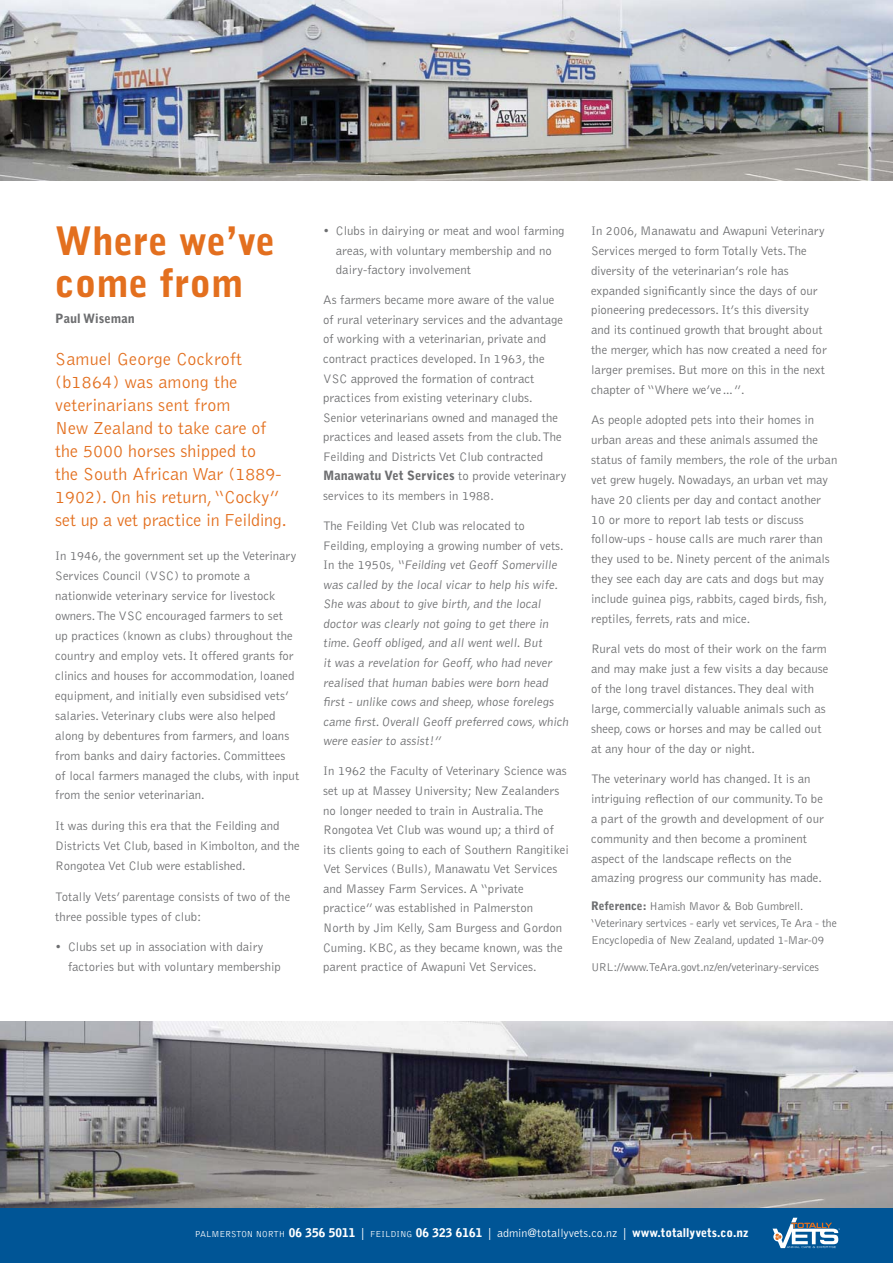
<style>
.page{position:relative;width:893px;height:1263px;background:#fff}
.page>*{position:absolute;margin:0;border:0;box-sizing:border-box;transform-origin:0 0}
.t1{font:900 39px/42.5px "Bell Gothic";color:#e36f1e}
.t2{font:300 18px/23px "Bell Gothic";color:#e36f1e}
.t3{font:300 12.75px/19.5px "Bell Gothic";color:#6d6e70}
.t4{font:900 12.75px "Bell Gothic";color:#6d6e70}
.t5{font:900 12px "Bell Gothic";color:#fff}
.t6{font:300 11.7px/16.8px "Bell Gothic";letter-spacing:-.01em;color:#6d6e70}
.s1{font-weight:900}
.s2{font-weight:300;font-size:9px}
.s3{font-weight:300}
</style>
<div class="page">
<div style="left:0;top:1208px;width:893px;height:55px;background:#005596"></div>
<svg style="left:773px;top:1218px;width:67px;height:30px"></svg>
<img style="left:0;top:0;width:893px;height:181px">
<img style="left:0;top:1021px;width:893px;height:187px">
<h1 class="t1" style="left:55px;top:222px;width:222px">Where we’ve come from</h1>
<p class="t4" style="left:55px;top:314px;width:81px">Paul Wiseman</p>
<h2 class="t2" style="left:55px;top:349px;width:233px">Samuel George Cockroft (b1864) was among the veterinarians sent from<br>New Zealand to take care of the 5000 horses shipped to<br>the South African War (1889-<br>1902). On his return, “Cocky” set up a vet practice in Feilding.</h2>
<p class="t3" style="left:55px;top:546px;width:246px;line-height:20px">In 1946, the government set up the Veterinary Services Council (VSC) to promote a nationwide veterinary service for livestock owners. The VSC encouraged farmers to set<br>up practices (known as clubs) throughout the country and employ vets. It offered grants for clinics and houses for accommodation, loaned equipment, and initially even subsidised vets’ salaries. Veterinary clubs were also helped along by debentures from farmers, and loans from banks and dairy factories. Committees<br>of local farmers managed the clubs, with input from the senior veterinarian.</p>
<p class="t3" style="left:55px;top:817px;width:246px;line-height:20px">It was during this era that the Feilding and<br>Districts Vet Club, based in Kimbolton, and the<br>Rongotea Vet Club were established.</p>
<p class="t3" style="left:55px;top:887px;width:237px;line-height:20px">Totally Vets’ parentage consists of two of the three possible types of club:</p>
<p class="t3" style="left:68px;top:938px;width:214px;line-height:20px;text-indent:-13px">• Clubs set up in association with dairy factories but with voluntary membership</p>
<p class="t3" style="left:336px;top:222px;width:230px;text-indent:-13px">• Clubs in dairying or meat and wool farming areas, with voluntary membership and no dairy-factory involvement</p>
<p class="t3" style="left:323px;top:291px;width:245px">As farmers became more aware of the value of rural veterinary services and the advantage of working with a veterinarian, private and contract practices developed. In 1963, the VSC approved the formation of contract practices from existing veterinary clubs.<br>Senior veterinarians owned and managed the practices and leased assets from the club. The Feilding and Districts Vet Club contracted <span class="s1">Manawatu Vet Services</span> to provide veterinary services to its members in 1988.</p>
<p class="t3" style="left:323px;top:517px;width:248px">The Feilding Vet Club was relocated to Feilding, employing a growing number of vets.<br>In the 1950s, “Feilding vet Geoff Somerville was called by the local vicar to help his wife.<br>She was about to give birth, and the local doctor was clearly not going to get there in time. Geoff obliged, and all went well. But<br>it was a revelation for Geoff, who had never realised that human babies were born head first - unlike cows and sheep, whose forelegs came first. Overall Geoff preferred cows, which were easier to assist!”</p>
<p class="t3" style="left:323px;top:762px;width:247px">In 1962 the Faculty of Veterinary Science was set up at Massey University; New Zealanders no longer needed to train in Australia. The Rongotea Vet Club was wound up; a third of its clients going to each of Southern Rangitikei Vet Services (Bulls), Manawatu Vet Services and Massey Farm Services. A “private practice” was established in Palmerston<br>North by Jim Kelly, Sam Burgess and Gordon Cuming. KBC, as they became known, was the parent practice of Awapuni Vet Services.</p>
<p class="t3" style="left:591px;top:222px;width:237px">In 2006, Manawatu and Awapuni Veterinary Services merged to form Totally Vets. The diversity of the veterinarian’s role has expanded significantly since the days of our pioneering predecessors. It’s this diversity and its continued growth that brought about the merger, which has now created a need for larger premises. But more on this in the next chapter of “Where we’ve…”.</p>
<p class="t3" style="left:591px;top:411px;width:248px">As people adopted pets into their homes in urban areas and these animals assumed the status of family members, the role of the urban vet grew hugely. Nowadays, an urban vet may have 20 clients per day and contact another 10 or more to report lab tests or discuss follow-ups - house calls are much rarer than they used to be. Ninety percent of the animals they see each day are cats and dogs but may include guinea pigs, rabbits, caged birds, fish, reptiles, ferrets, rats and mice.</p>
<p class="t3" style="left:591px;top:640px;width:239px">Rural vets do most of their work on the farm and may make just a few visits a day because of the long travel distances. They deal with large, commercially valuable animals such as sheep, cows or horses and may be called out at any hour of the day or night.</p>
<p class="t3" style="left:591px;top:770px;width:234px">The veterinary world has changed. It is an intriguing reflection of our community. To be a part of the growth and development of our community and then become a prominent aspect of the landscape reflects on the amazing progress our community has made.</p>
<p class="t6" style="left:591px;top:898px;width:247px"><span class="s1">Reference:</span> Hamish Mavor &amp; Bob Gumbrell. ‘Veterinary sertvices - early vet services, Te Ara - the<br>Encyclopedia of New Zealand, updated 1-Mar-09</p>
<p class="t6" style="left:591px;top:959px;width:229px">URL://www.TeAra.govt.nz/en/veterinary-services</p>
<p class="t5" style="left:195px;top:1228px;width:555px"><span class="s2">PALMERSTON NORTH</span> 06 356 5011 <span class="s3">|</span> <span class="s2">FEILDING</span> 06 323 6161 <span class="s3">| admin@totallyvets.co.nz |</span> www.totallyvets.co.nz</p>
</div>
